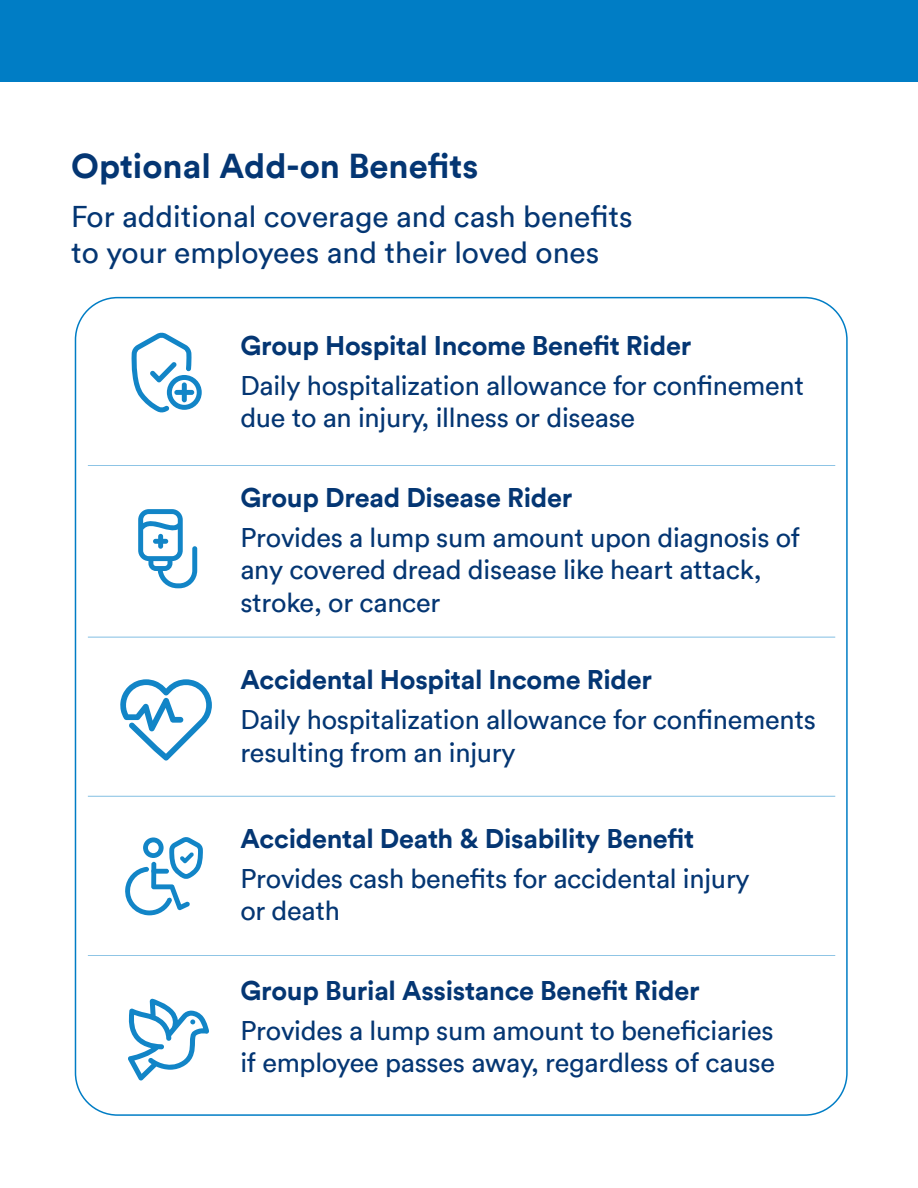
<style>
.page{position:relative;width:918px;height:1188px;background:#fff}
.page>*{position:absolute;margin:0;border:0;box-sizing:border-box;transform-origin:0 0}
.t1{font:700 34.5px "Circular TT";color:#043673}
.t2{font:30px/36px "Circular TT";color:#043673}
.t3{font:27px/32.4px "Circular TT";letter-spacing:-.01em;color:#043673}
.t4{font:700 27px "Circular TT";letter-spacing:-.01em;color:#043673}
</style>
<div class="page">
<div style="left:0;top:0;width:918px;height:82px;background:#007dc5"></div>
<hr style="left:88px;top:465px;width:747px;height:1px;background:#007dc5">
<hr style="left:88px;top:637px;width:747px;height:1px;background:#007dc5">
<hr style="left:88px;top:796px;width:747px;height:1px;background:#007dc5">
<hr style="left:88px;top:955px;width:747px;height:1px;background:#007dc5">
<svg style="left:131px;top:332px;width:71px;height:81px"></svg>
<svg style="left:128px;top:999px;width:81px;height:81px"></svg>
<svg style="left:125px;top:837px;width:78px;height:78px"></svg>
<svg style="left:138px;top:509px;width:59px;height:79px"></svg>
<svg style="left:120px;top:679px;width:92px;height:82px"></svg>
<p class="t1" style="left:71px;top:144px;width:409px">Optional Add-on Benefits</p>
<p class="t2" style="left:71px;top:198px;width:563px">For additional coverage and cash benefits to your employees and their loved ones</p>
<p class="t4" style="left:240px;top:328px;width:452px">Group Hospital Income Benefit Rider</p>
<p class="t3" style="left:240px;top:369px;width:565px">Daily hospitalization allowance for confinement due to an injury, illness or disease</p>
<p class="t4" style="left:240px;top:480px;width:334px">Group Dread Disease Rider</p>
<p class="t3" style="left:240px;top:521px;width:561px">Provides a lump sum amount upon diagnosis of any covered dread disease like heart attack, stroke, or cancer</p>
<p class="t4" style="left:240px;top:663px;width:413px">Accidental Hospital Income Rider</p>
<p class="t3" style="left:240px;top:703px;width:577px">Daily hospitalization allowance for confinements resulting from an injury</p>
<p class="t4" style="left:240px;top:821px;width:455px">Accidental Death &amp; Disability Benefit</p>
<p class="t3" style="left:240px;top:862px;width:511px">Provides cash benefits for accidental injury or death</p>
<p class="t4" style="left:240px;top:973px;width:461px">Group Burial Assistance Benefit Rider</p>
<p class="t3" style="left:240px;top:1014px;width:536px">Provides a lump sum amount to beneficiaries if employee passes away, regardless of cause</p>
</div>
